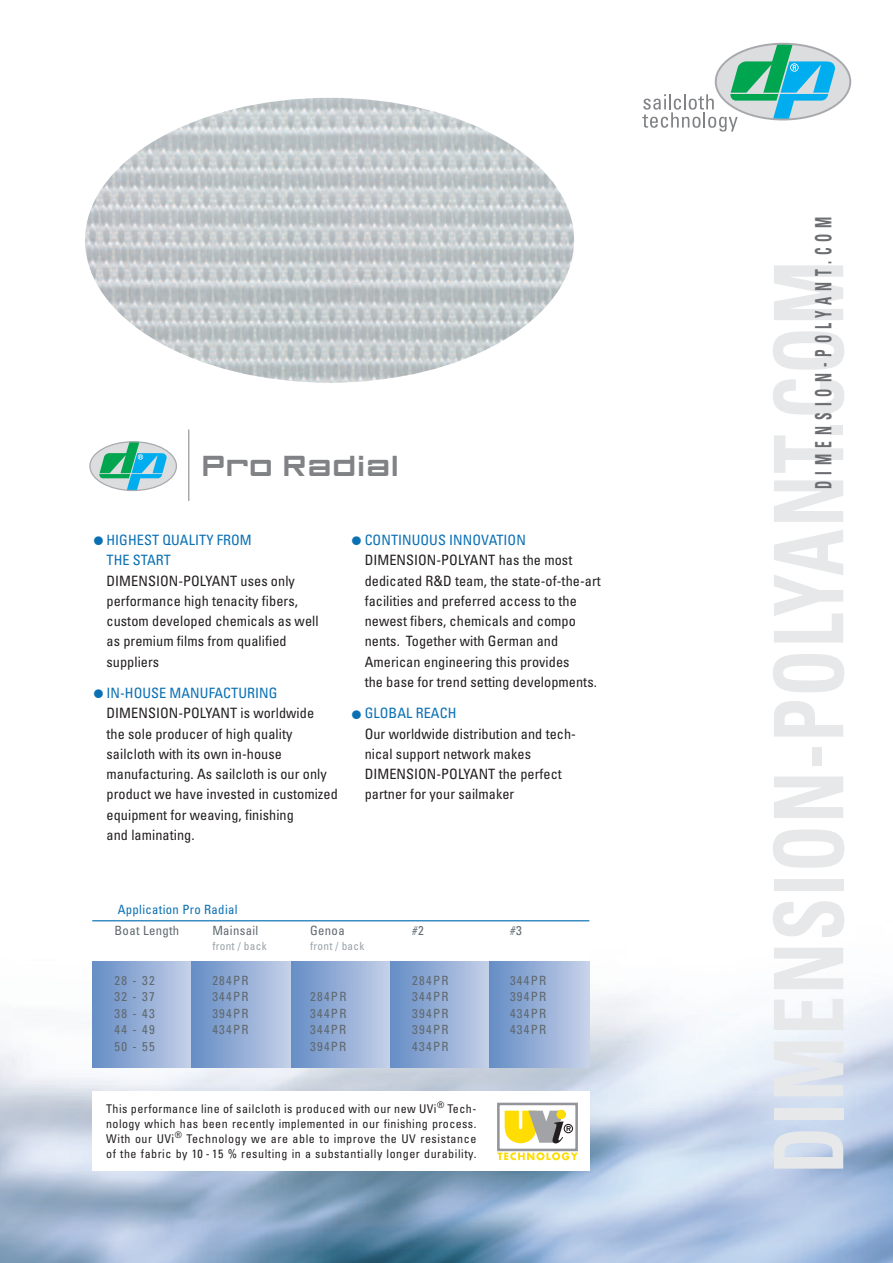
<style>
.page{position:relative;width:893px;height:1263px;background:#fff}
.page>*{position:absolute;margin:0;border:0;box-sizing:border-box;transform-origin:0 0}
.t1{font:700 condensed 96px "Univers";letter-spacing:.03em;color:#e7e8e9;scale:.8 1}
.t2{font:30.3px "FF Gothic Two Two";letter-spacing:-.11em;color:#808285}
.t3{font:700 condensed 22.5px "Univers";letter-spacing:.45em;color:#6c6d70;scale:.6 1}
.t4{font:condensed 14.25px/20.2px "Univers";letter-spacing:.005em;color:#231f20}
.t5{font:condensed 14.25px/20.2px "Univers";letter-spacing:.005em;color:#0a70b4}
.t6{font:condensed 12.75px "Univers";letter-spacing:.1em;color:#60696f}
.t7{font:condensed 12.75px "Univers";letter-spacing:.025em;color:#0a70b4}
.t8{font:condensed 12.75px "Univers";letter-spacing:.025em;color:#60696f}
.t9{font:condensed 12px/15px "Univers";letter-spacing:.045em;color:#231f20;text-align:justify}
.t10{font:condensed 11.25px "Univers";letter-spacing:.025em;color:#98a1a7}
.s1{font-size:28.5px}
.s2{font-size:28.5px;color:#0a70b4}
.s3{color:#0a70b4}
</style>
<div class="page">
<img style="left:85px;top:98px;width:489px;height:285px;border-radius:50%">
<img style="left:0;top:920px;width:893px;height:343px">
<div style="left:92px;top:904px;width:497px;height:61px;background:#fff"></div>
<div style="left:92px;top:961px;width:102px;height:106px;background:linear-gradient(to right,#658dc6,#c6d0e8)"></div>
<div style="left:192px;top:961px;width:102px;height:106px;background:linear-gradient(to right,#658dc6,#c7d1e9)"></div>
<div style="left:291px;top:961px;width:102px;height:106px;background:linear-gradient(to right,#658dc6,#c6d0e8)"></div>
<div style="left:391px;top:961px;width:102px;height:106px;background:linear-gradient(to right,#6990c7,#bfcbe6)"></div>
<div style="left:490px;top:961px;width:99px;height:106px;background:linear-gradient(to right,#658dc6,#c7d1e9)"></div>
<hr style="left:92px;top:920px;width:497px;height:1px;background:#0a70b4">
<div style="left:92px;top:1091px;width:498px;height:80px;background:#fff"></div>
<div style="left:497px;top:1103px;width:81px;height:48px;border:3px solid #939598"></div>
<svg style="left:505px;top:1111px;width:68px;height:32px"></svg>
<svg style="left:497px;top:1152px;width:81px;height:8px"></svg>
<div style="left:716px;top:44px;width:134px;height:75px;background:#dcdddf;border-radius:50%"></div>
<svg style="left:642px;top:44px;width:193px;height:88px"></svg>
<div style="left:715px;top:43px;width:136px;height:77px;border:2px solid #a8a9ad;border-radius:50%"></div>
<hr style="left:188px;top:429px;width:1px;height:72px;background:#808285">
<div style="left:90px;top:442px;width:86px;height:48px;background:#dcdddf;border-radius:50%"></div>
<svg style="left:99px;top:442px;width:68px;height:48px"></svg>
<div style="left:89px;top:441px;width:88px;height:50px;border:1px solid #a8a9ad;border-radius:50%"></div>
<h2 class="t2" style="left:200px;top:448px;width:203px">Pro Radial</h2>
<p class="t5" style="left:107px;top:531px;width:147px;text-indent:-13px"><span class="s1">•</span> HIGHEST QUALITY FROM<br>THE START</p>
<p class="t4" style="left:107px;top:572px;width:214px">DIMENSION-POLYANT uses only performance high tenacity fibers, custom developed chemicals as well as premium films from qualified suppliers</p>
<p class="t4" style="left:107px;top:684px;width:233px;text-indent:-13px"><span class="s2">•</span> <span class="s3">IN-HOUSE MANUFACTURING<br></span>DIMENSION-POLYANT is worldwide<br>the sole producer of high quality sailcloth with its own in-house manufacturing. As sailcloth is our only product we have invested in customized equipment for weaving, finishing<br>and laminating.</p>
<p class="t4" style="left:365px;top:531px;width:238px;text-indent:-13px"><span class="s2">•</span> <span class="s3">CONTINUOUS INNOVATION </span>DIMENSION-POLYANT has the most dedicated R&amp;D team, the state-of-the-art facilities and preferred access to the newest fibers, chemicals and compo nents. Together with German and American engineering this provides<br>the base for trend setting developments.</p>
<p class="t4" style="left:365px;top:704px;width:213px;text-indent:-13px"><span class="s2">•</span> <span class="s3">GLOBAL REACH<br></span>Our worldwide distribution and tech&shy;nical support network makes<br>DIMENSION-POLYANT the perfect partner for your sailmaker</p>
<p class="t7" style="left:118px;top:905px;width:121px">Application Pro Radial</p>
<p class="t8" style="left:115px;top:926px;width:66px">Boat Length</p>
<p class="t8" style="left:212px;top:926px;width:48px">Mainsail</p>
<p class="t6" style="left:310px;top:926px;width:36px">Genoa</p>
<p class="t6" style="left:412px;top:926px;width:13px">#2</p>
<p class="t6" style="left:510px;top:926px;width:13px">#3</p>
<p class="t10" style="left:212px;top:942px;width:56px">front / back</p>
<p class="t10" style="left:310px;top:942px;width:56px">front / back</p>
<p class="t6" style="left:115px;top:976px;width:42px">28 - 32</p>
<p class="t6" style="left:212px;top:976px;width:38px">284PR</p>
<p class="t6" style="left:412px;top:976px;width:38px">284PR</p>
<p class="t6" style="left:510px;top:976px;width:38px">344PR</p>
<p class="t6" style="left:115px;top:992px;width:42px">32 - 37</p>
<p class="t6" style="left:212px;top:992px;width:38px">344PR</p>
<p class="t6" style="left:310px;top:992px;width:38px">284PR</p>
<p class="t6" style="left:412px;top:992px;width:38px">344PR</p>
<p class="t6" style="left:510px;top:992px;width:38px">394PR</p>
<p class="t6" style="left:115px;top:1009px;width:42px">38 - 43</p>
<p class="t6" style="left:212px;top:1009px;width:38px">394PR</p>
<p class="t6" style="left:310px;top:1009px;width:38px">344PR</p>
<p class="t6" style="left:412px;top:1009px;width:38px">394PR</p>
<p class="t6" style="left:510px;top:1009px;width:38px">434PR</p>
<p class="t6" style="left:115px;top:1025px;width:42px">44 - 49</p>
<p class="t6" style="left:212px;top:1025px;width:38px">434PR</p>
<p class="t6" style="left:310px;top:1025px;width:38px">344PR</p>
<p class="t6" style="left:412px;top:1025px;width:38px">394PR</p>
<p class="t6" style="left:510px;top:1025px;width:38px">434PR</p>
<p class="t6" style="left:115px;top:1042px;width:42px">50 - 55</p>
<p class="t6" style="left:310px;top:1042px;width:38px">394PR</p>
<p class="t6" style="left:412px;top:1042px;width:38px">434PR</p>
<p class="t9" style="left:106px;top:1102px;width:372px">This performance line of sailcloth is produced with our new UVi<sup>®</sup> Tech&shy;nology which has been recently implemented in our finishing process.<br>With our UVi<sup>®</sup> Technology we are able to improve the UV resistance of the fabric by 10 -15 % resulting in a substantially longer durability.</p>
<h3 class="t3" style="left:815px;top:489px;width:456px;rotate:-90deg">DIMENSION-POLYANT.COM</h3>
<h1 class="t1" style="left:774px;top:1174px;width:1142px;rotate:-90deg">DIMENSION-POLYANT.COM</h1>
</div>
